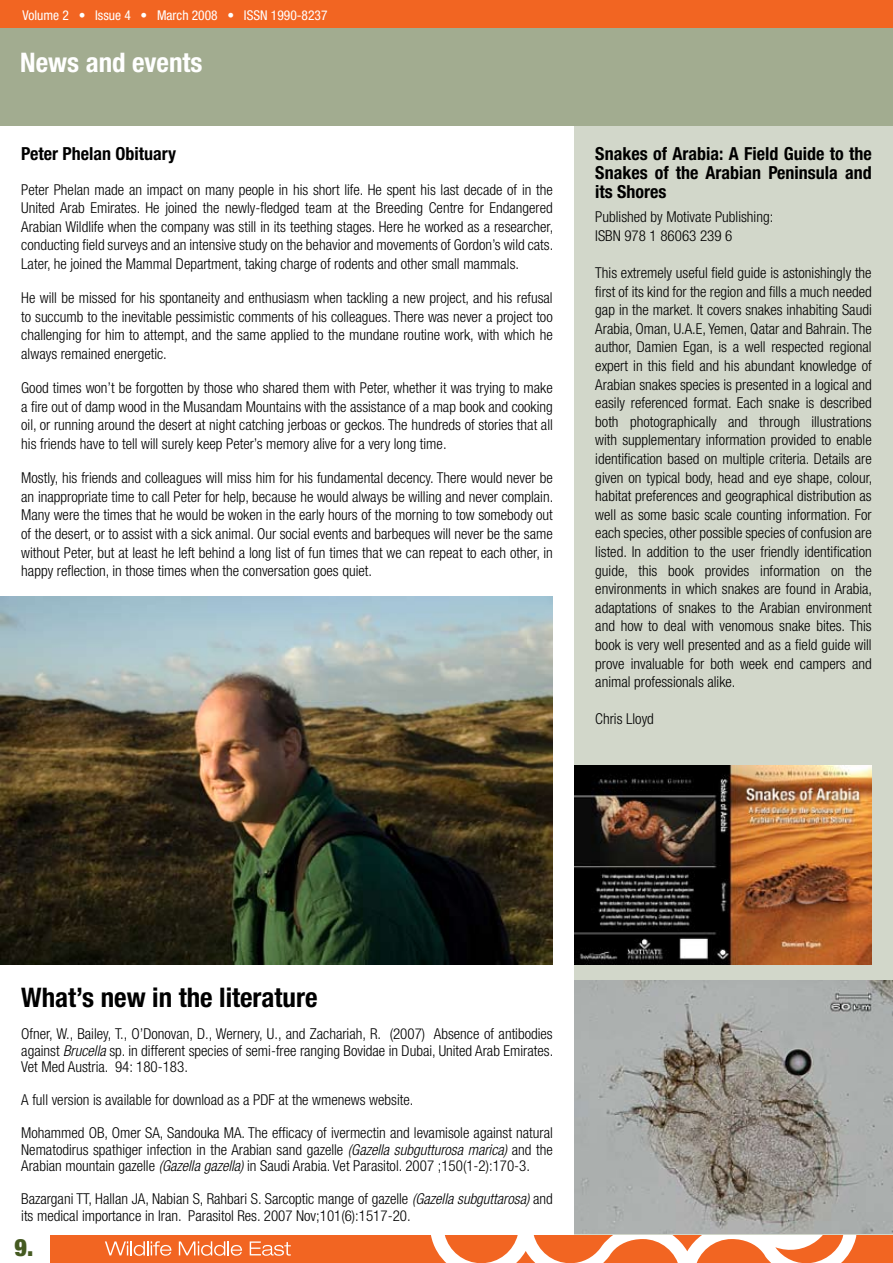
<style>
.page{position:relative;width:893px;height:1263px;background:#fff}
.page>*{position:absolute;margin:0;border:0;box-sizing:border-box;transform-origin:0 0}
.t1{font:700 condensed 27px "Helvetica Neue";color:#000}
.t2{font:700 condensed 27px "Helvetica Neue";color:#fff}
.t3{font:900 condensed 24px "Helvetica Neue";color:#455a21}
.t4{font:700 condensed 18px/18.6px "Helvetica Neue";color:#000;text-align:justify}
.t5{font:300 condensed 15px/18.6px "Helvetica Neue";color:#000;text-align:justify}
.t6{font:condensed 13.5px "Helvetica Neue";color:#fff}
.s1{font-style:italic}
</style>
<div class="page">
<div style="left:574px;top:125px;width:319px;height:668px;background:#d2d7ca"></div>
<div style="left:51px;top:1235px;width:842px;height:28px;background:#f26522"></div>
<svg style="left:105px;top:1241px;width:66px;height:15px"></svg>
<svg style="left:179px;top:1241px;width:63px;height:15px"></svg>
<svg style="left:250px;top:1241px;width:41px;height:15px"></svg>
<svg style="left:431px;top:1235px;width:425px;height:28px"></svg>
<div style="left:0;top:20px;width:893px;height:106px;background:#a2ac90"></div>
<div style="left:0;top:0;width:893px;height:28px;background:#f26522"></div>
<div style="left:574px;top:787px;width:319px;height:448px;background:#d2d7ca"></div>
<img style="left:574px;top:766px;width:298px;height:198px">
<img style="left:0;top:597px;width:553px;height:367px">
<img style="left:574px;top:981px;width:319px;height:252px">
<p class="t6" style="left:23px;top:7px;width:48px">Volume 2</p>
<p class="t6" style="left:79px;top:7px;width:8px">•</p>
<p class="t6" style="left:95px;top:7px;width:37px">Issue 4</p>
<p class="t6" style="left:141px;top:7px;width:8px">•</p>
<p class="t6" style="left:157px;top:7px;width:62px">March 2008</p>
<p class="t6" style="left:227px;top:7px;width:8px">•</p>
<p class="t6" style="left:244px;top:7px;width:85px">ISSN 1990-8237</p>
<h1 class="t2" style="left:20px;top:46px;width:184px">News and events</h1>
<p class="t4" style="left:21px;top:144px;width:156px">Peter Phelan Obituary</p>
<p class="t5" style="left:21px;top:180px;width:534px">Peter Phelan made an impact on many people in his short life. He spent his last decade of in the United Arab Emirates. He joined the newly-fledged team at the Breeding Centre for Endangered Arabian Wildlife when the company was still in its teething stages. Here he worked as a researcher, conducting field surveys and an intensive study on the behavior and movements of Gordon s’ wild cats.<br>Later, he joined the Mammal Department, taking charge of rodents and other small mammals.</p>
<p class="t5" style="left:21px;top:288px;width:533px">He will be missed for his spontaneity and enthusiasm when tackling a new project, and his refusal to succumb to the inevitable pessimistic comments of his colleagues. There was never a project too challenging for him to attempt, and the same applied to the mundane routine work, with which he always remained energetic.</p>
<p class="t5" style="left:21px;top:378px;width:533px">Good times won t’ be forgotten by those who shared them with Peter, whether it was trying to make a fire out of damp wood in the Musandam Mountains with the assistance of a map book and cooking oil, or running around the desert at night catching jerboas or geckos. The hundreds of stories that all his friends have to tell will surely keep Peter s’ memory alive for a very long time.</p>
<p class="t5" style="left:21px;top:468px;width:534px">Mostly, his friends and colleagues will miss him for his fundamental decency. There would never be an inappropriate time to call Peter for help, because he would always be willing and never complain.<br>Many were the times that he would be woken in the early hours of the morning to tow somebody out of the desert, or to assist with a sick animal. Our social events and barbeques will never be the same without Peter, but at least he left behind a long list of fun times that we can repeat to each other in, happy reflection in, those times when the conversation goes quiet.</p>
<p class="t4" style="left:595px;top:144px;width:278px">Snakes of Arabia A: Field Guide to the Snakes of the Arabian Peninsula and its Shores</p>
<p class="t5" style="left:595px;top:207px;width:179px">Published by Motivate Publishing:<br>ISBN 978 1 86063 239 6</p>
<p class="t5" style="left:595px;top:263px;width:278px;text-align:right">This extremely useful field guide is astonishingly the first of its kind for the region and fills a much needed gap in the market It. covers snakes inhabiting Saudi Arabia, Oman ,E.A.U, Yemen, Qatar and Bahrain.The author, Damien Egan ais, well respected regional expert in this field and his abundant knowledge of Arabian snakes species is presented in a logical and easily referenced format. Each snake is described illustrations</p>
<p class="t5" style="left:595px;top:412px;width:25px">both</p>
<p class="t5" style="left:595px;top:431px;width:278px">with supplementary information provided to enable</p>
<p class="t5" style="left:595px;top:449px;width:278px">identification based on multiple criteria. Details are</p>
<p class="t5" style="left:595px;top:468px;width:278px">given on typical body, head and eye shape, colour,</p>
<p class="t5" style="left:595px;top:486px;width:278px">habitat preferences and geographical distribution as</p>
<p class="t5" style="left:595px;top:505px;width:278px">well as some basic scale counting information. For</p>
<p class="t5" style="left:595px;top:524px;width:278px">each species,other possible species of confusion are</p>
<p class="t5" style="left:595px;top:542px;width:278px">listed In. addition to the user friendly identification</p>
<p class="t5" style="left:855px;top:561px;width:18px">the</p>
<p class="t5" style="left:630px;top:412px;width:88px">photographically</p>
<p class="t5" style="left:728px;top:412px;width:21px">and</p>
<p class="t5" style="left:759px;top:412px;width:42px">through</p>
<p class="t5" style="left:760px;top:561px;width:61px">information</p>
<p class="t5" style="left:595px;top:561px;width:278px;text-align:left">guide,<br>environments in which snakes are found in Arabia, adaptations of snakes to the Arabian environment and how to deal with venomous snake bites. This book is very well presented and as a field guide will prove invaluable for both week end campers and animal professionals alike.</p>
<p class="t5" style="left:595px;top:710px;width:60px">Chris Lloyd</p>
<p class="t5" style="left:638px;top:561px;width:20px">this</p>
<p class="t5" style="left:668px;top:561px;width:27px">book</p>
<p class="t5" style="left:705px;top:561px;width:46px">provides</p>
<p class="t5" style="left:831px;top:561px;width:15px">on</p>
<h1 class="t1" style="left:21px;top:981px;width:298px">What s’ new in the literature</h1>
<p class="t5" style="left:21px;top:1026px;width:533px;line-height:16.5px;text-align:left">Ofner W, ., Bailey ’O. ,T, Donovan D, ., Wernery U, ., and Zachariah .R,<br>against <span class="s1">Brucella</span> sp in. different species of semi-free ranging Bovidae in Dubai, United Arab Emirates.<br>Vet Med Austria. 94: 180-183.</p>
<p class="t5" style="left:21px;top:1090px;width:394px">A full version is available for download as a PDF at the wmenews website.</p>
<p class="t5" style="left:21px;top:1125px;width:533px;line-height:16.5px">Mohammed OB, Omer SA, Sandouka MA. The efficacy of ivermectin and levamisole against natural Nematodirus spathiger infection in the Arabian sand gazelle <span class="s1">(Gazella subgutturosa marica)</span> and the Arabian mountain gazelle <span class="s1">(Gazella gazella)</span> in Saudi Arabia. Vet Parasitol. 2007 ;150)1-2(:170-3.</p>
<p class="t5" style="left:21px;top:1191px;width:533px;line-height:16.5px">Bazargani TT, Hallan JA, Nabian ,S Rahbari .S Sarcoptic mange of gazelle <span class="s1">(Gazella subguttarosa)</span> and its medical importance in Iran. Parasitol Res. 2007 Nov;101 (6) :1517-20.</p>
<p class="t5" style="left:434px;top:1024px;width:120px">Absence of antibodies</p>
<p class="t5" style="left:390px;top:1024px;width:37px">(2007)</p>
<h2 class="t3" style="left:15px;top:1233px;width:20px">9.</h2>
</div>
